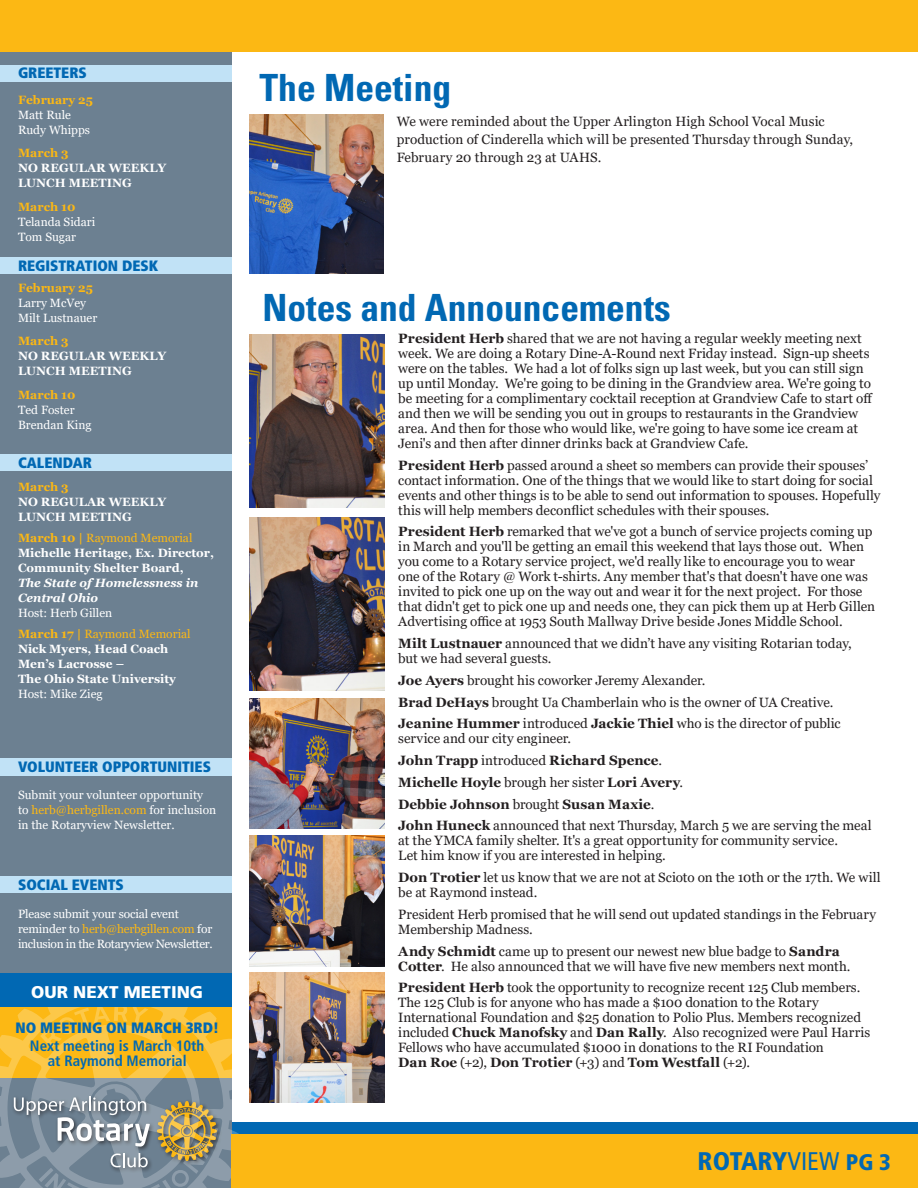
<style>
.page{position:relative;width:918px;height:1188px;background:#fff}
.page>*{position:absolute;margin:0;border:0;box-sizing:border-box;transform-origin:0 0}
.t1{font:700 condensed 37.5px "Univers LT Std";color:#0168b3}
.t2{font:900 condensed 25.5px "Frutiger";letter-spacing:-.02em;color:#0168b3}
.t3{font:900 16.95px "Frutiger";color:#fff}
.t4{font:900 condensed 15px "Frutiger";color:#0168b3}
.t5{font:700 condensed 15px/15px "Frutiger";color:#0168b3;text-align:center}
.t6{font:13.5px/15px "Georgia";color:#231f20}
.t7{font:700 13.5px "Georgia";letter-spacing:-.005em;color:#231f20}
.t8{font:12px/15px "Georgia";color:#fff}
.t9{font:700 12px/15px "Georgia";color:#fff}
.t10{font:12px "Georgia";color:#fcb814}
.t11{font:700 12px "Georgia";color:#fcb814}
.s1{font-weight:700;color:#fcb814}
.s2{color:#fcb814}
.s3{font-weight:700}
.s4{font-style:italic}
.s5{font-weight:400}
.s6{font-size:22.5px}
</style>
<div class="page">
<div style="left:231px;top:1122px;width:687px;height:39px;background:#0168b3"></div>
<div style="left:0;top:0;width:231px;height:1188px;background:#6c8091"></div>
<div style="left:0;top:876px;width:231px;height:17px;background:#c1e2f6"></div>
<div style="left:0;top:65px;width:231px;height:16px;background:#c1e2f6"></div>
<div style="left:0;top:257px;width:231px;height:17px;background:#c1e2f6"></div>
<div style="left:0;top:454px;width:231px;height:16px;background:#c1e2f6"></div>
<div style="left:0;top:758px;width:231px;height:18px;background:#c1e2f6"></div>
<svg style="left:0;top:973px;width:251px;height:215px"></svg>
<div style="left:0;top:973px;width:231px;height:34px;background:#0168b3"></div>
<div style="left:0;top:0;width:918px;height:52px;background:#fcb814"></div>
<div style="left:231px;top:1134px;width:687px;height:54px;background:#fcb814"></div>
<img style="left:250px;top:115px;width:133px;height:159px">
<img style="left:250px;top:334px;width:135px;height:174px">
<img style="left:250px;top:517px;width:135px;height:173px">
<img style="left:250px;top:698px;width:135px;height:131px">
<img style="left:250px;top:836px;width:135px;height:130px">
<img style="left:250px;top:972px;width:135px;height:130px">
<p class="t4" style="left:18px;top:64px;width:70px">GREETERS</p>
<p class="t8" style="left:18px;top:92px;width:76px"><span class="s1">February 25<br></span>Matt Rule<br>Rudy Whipps</p>
<p class="t9" style="left:18px;top:145px;width:150px"><span class="s2">March 3<br></span>NO REGULAR WEEKLY<br>LUNCH MEETING</p>
<p class="t8" style="left:18px;top:200px;width:79px"><span class="s1">March 10<br></span>Telanda Sidari<br>Tom Sugar</p>
<p class="t8" style="left:18px;top:280px;width:81px"><span class="s1">February 25<br></span>Larry McVey<br>Milt Lustnauer</p>
<p class="t9" style="left:18px;top:333px;width:150px"><span class="s2">March 3<br></span>NO REGULAR WEEKLY<br>LUNCH MEETING</p>
<p class="t8" style="left:18px;top:387px;width:75px"><span class="s1">March 10<br></span>Ted Foster<br>Brendan King</p>
<p class="t4" style="left:18px;top:256px;width:142px">REGISTRATION DESK</p>
<p class="t4" style="left:18px;top:453px;width:76px">CALENDAR</p>
<p class="t11" style="left:18px;top:478px;width:52px">March 3</p>
<p class="t9" style="left:18px;top:494px;width:150px">NO REGULAR WEEKLY<br>LUNCH MEETING</p>
<p class="t10" style="left:18px;top:530px;width:176px"><span class="s3">March 10 |</span> Raymond Memorial</p>
<p class="t9" style="left:18px;top:545px;width:198px">Michelle Heritage, Ex. Director,<br>Community Shelter Board,<br><span class="s4">The State of Homelessness in<br>Central Ohio<br></span><span class="s5">Host: Herb Gillen</span></p>
<p class="t10" style="left:18px;top:626px;width:174px"><span class="s3">March 17 |</span> Raymond Memorial</p>
<p class="t9" style="left:18px;top:641px;width:159px">Nick Myers, Head Coach<br>Men’s Lacrosse –<br>The Ohio State University<br><span class="s5">Host: Mike Zieg</span></p>
<p class="t4" style="left:18px;top:758px;width:195px">VOLUNTEER OPPORTUNITIES</p>
<p class="t8" style="left:18px;top:788px;width:200px">Submit your volunteer opportunity to <span class="s2">herb@herbgillen.com</span> for inclusion in the Rotaryview Newsletter.</p>
<p class="t4" style="left:18px;top:875px;width:107px">SOCIAL EVENTS</p>
<p class="t8" style="left:18px;top:907px;width:196px">Please submit your social event reminder to <span class="s2">herb@herbgillen.com</span> for inclusion in the Rotaryview Newsletter.</p>
<p class="t3" style="left:31px;top:982px;width:173px">OUR NEXT MEETING</p>
<p class="t4" style="left:16px;top:1019px;width:205px">NO MEETING ON MARCH 3RD!</p>
<p class="t5" style="left:30px;top:1038px;width:176px">Next meeting is March 10th at Raymond Memorial</p>
<p class="t1" style="left:260px;top:65px;width:193px">The Meeting</p>
<p class="t6" style="left:397px;top:113px;width:458px;line-height:18px">We were reminded about the Upper Arlington High School Vocal Music production of Cinderella which will be presented Thursday through Sunday,<br>February 20 through 23 at UAHS.</p>
<p class="t1" style="left:262px;top:285px;width:410px">Notes and Announcements</p>
<p class="t6" style="left:398px;top:331px;width:476px"><span class="s3">President Herb</span> shared that we are not having a regular weekly meeting next week. We are doing a Rotary Dine-A-Round next Friday instead. Sign-up sheets were on the tables. We had a lot of folks sign up last week, but you can still sign up until Monday. We're going to be dining in the Grandview area. We're going to be meeting for a complimentary cocktail reception at Grandview Cafe to start off and then we will be sending you out in groups to restaurants in the Grandview area. And then for those who would like, we're going to have some ice cream at Jeni's and then after dinner drinks back at Grandview Cafe.</p>
<p class="t6" style="left:398px;top:458px;width:484px"><span class="s3">President Herb</span> passed around a sheet so members can provide their spouses’ contact information. One of the things that we would like to start doing for social events and other things is to be able to send out information to spouses. Hopefully this will help members deconflict schedules with their spouses.</p>
<p class="t6" style="left:398px;top:525px;width:478px"><span class="s3">President Herb</span> remarked that we've got a bunch of service projects coming up in March and you'll be getting an email this weekend that lays those out. When you come to a Rotary service project, we'd really like to encourage you to wear one of the Rotary @ Work t-shirts. Any member that's that doesn't have one was invited to pick one up on the way out and wear it for the next project. For those that didn't get to pick one up and needs one, they can pick them up at Herb Gillen Advertising office at 1953 South Mallway Drive beside Jones Middle School.</p>
<p class="t6" style="left:398px;top:636px;width:455px"><span class="s3">Milt Lustnauer</span> announced that we didn’t have any visiting Rotarian today, but we had several guests.</p>
<p class="t6" style="left:398px;top:673px;width:309px"><span class="s3">Joe Ayers</span> brought his coworker Jeremy Alexander.</p>
<p class="t6" style="left:398px;top:695px;width:437px"><span class="s3">Brad DeHays</span> brought Ua Chamberlain who is the owner of UA Creative.</p>
<p class="t6" style="left:398px;top:717px;width:444px"><span class="s3">Jeanine Hummer</span> introduced <span class="s3">Jackie Thiel</span> who is the director of public service and our city engineer.</p>
<p class="t7" style="left:398px;top:750px;width:265px">John Trapp <span class="s5">introduced</span> Richard Spence<span class="s5">.</span></p>
<p class="t7" style="left:398px;top:772px;width:286px">Michelle Hoyle <span class="s5">brough her sister</span> Lori Avery<span class="s5">.</span></p>
<p class="t7" style="left:398px;top:794px;width:258px">Debbie Johnson <span class="s5">brought</span> Susan Maxie<span class="s5">.</span></p>
<p class="t6" style="left:398px;top:819px;width:475px"><span class="s3">John Huneck</span> announced that next Thursday, March 5 we are serving the meal at the YMCA family shelter. It's a great opportunity for community service.<br>Let him know if you are interested in helping.</p>
<p class="t6" style="left:398px;top:870px;width:484px"><span class="s3">Don Trotier</span> let us know that we are not at Scioto on the 10th or the 17th. We will be at Raymond instead.</p>
<p class="t6" style="left:398px;top:907px;width:479px">President Herb promised that he will send out updated standings in the February<br>Membership Madness.</p>
<p class="t6" style="left:398px;top:944px;width:454px"><span class="s3">Andy Schmidt</span> came up to present our newest new blue badge to <span class="s3">Sandra<br>Cotter</span>. He also announced that we will have five new members next month.</p>
<p class="t6" style="left:398px;top:981px;width:474px"><span class="s3">President Herb</span> took the opportunity to recognize recent 125 Club members.<br>The 125 Club is for anyone who has made a $100 donation to the Rotary International Foundation and $25 donation to Polio Plus. Members recognized included <span class="s3">Chuck Manofsky</span> and <span class="s3">Dan Rally</span>. Also recognized were Paul Harris Fellows who have accumulated $1000 in donations to the RI Foundation<br><span class="s3">Dan Roe</span> (+2), <span class="s3">Don Trotier</span> (+3) and <span class="s3">Tom Westfall</span> (+2).</p>
<p class="t2" style="left:698px;top:1146px;width:195px">ROTARY<span class="s5">VIEW</span> <span class="s6">PG 3</span></p>
</div>
